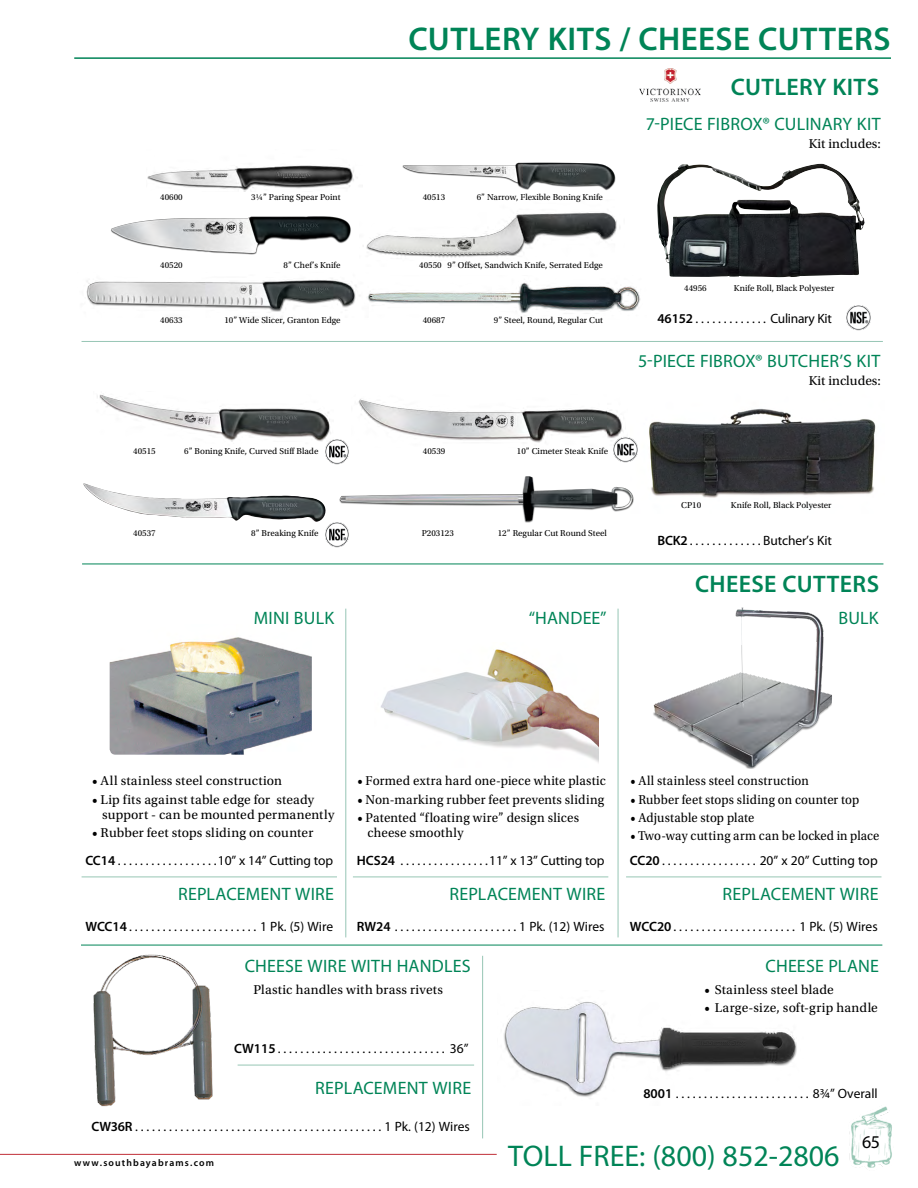
<style>
.page{position:relative;width:918px;height:1188px;background:#fff}
.page>*{position:absolute;margin:0;border:0;box-sizing:border-box;transform-origin:0 0}
.t1{font:600 33px "Myriad Pro";letter-spacing:.015em;color:#008457}
.t2{font:30px "Myriad Pro";color:#008457}
.t3{font:600 24px "Myriad Pro";letter-spacing:.015em;color:#008457}
.t4{font:18px "Myriad Pro";letter-spacing:.01em;color:#008457}
.t5{font:18px "Myriad Pro";color:#000}
.t6{font:13.5px "Myriad Pro";color:#000}
.t7{font:13.5px/15px "Utopia Std";letter-spacing:.01em;color:#000}
.t8{font:13.5px "Utopia Std";letter-spacing:.01em;color:#000;scale:.94 1}
.t9{font:13.5px "Myriad Pro";letter-spacing:-.02em;color:#000}
.t10{font:600 9.75px "Myriad Pro";letter-spacing:.115em;color:#000}
.t11{font:9px "Utopia Std";color:#000}
.s1{font-weight:600}
</style>
<div class="page">
<hr style="left:74px;top:57px;width:817px;height:2px;background:#008457">
<div style="left:27px;top:119px;width:34px;height:34px;border:1px solid #fff;border-radius:50%"></div>
<div style="left:27px;top:1037px;width:34px;height:34px;border:1px solid #fff;border-radius:50%"></div>
<div style="left:27px;top:578px;width:34px;height:34px;border:1px solid #fff;border-radius:50%"></div>
<img style="left:849px;top:1106px;width:43px;height:62px">
<hr style="left:0;top:1154px;width:497px;height:1px;background:#c02f38">
<img style="left:847px;top:306px;width:24px;height:25px">
<img style="left:381px;top:649px;width:217px;height:113px">
<img style="left:653px;top:607px;width:179px;height:162px">
<hr style="left:81px;top:945px;width:801px;height:1px;background:#008457">
<hr style="left:82px;top:877px;width:255px;height:1px;background:#97c6b5">
<hr style="left:353px;top:877px;width:255px;height:1px;background:#97c6b5">
<hr style="left:238px;top:1065px;width:236px;height:1px;background:#97c6b5">
<hr style="left:626px;top:877px;width:255px;height:1px;background:#97c6b5">
<img style="left:110px;top:637px;width:202px;height:118px">
<hr style="left:346px;top:609px;width:1px;height:328px;background:#97c6b5">
<hr style="left:618px;top:609px;width:1px;height:328px;background:#97c6b5">
<hr style="left:482px;top:956px;width:1px;height:182px;background:#97c6b5">
<img style="left:93px;top:954px;width:120px;height:153px">
<hr style="left:82px;top:564px;width:801px;height:1px;background:#008457">
<img style="left:639px;top:68px;width:61px;height:34px">
<hr style="left:82px;top:341px;width:801px;height:1px;background:#97c6b5">
<img style="left:402px;top:162px;width:214px;height:29px">
<img style="left:111px;top:216px;width:240px;height:39px">
<img style="left:86px;top:280px;width:270px;height:32px">
<img style="left:366px;top:212px;width:254px;height:46px">
<img style="left:368px;top:282px;width:272px;height:31px">
<img style="left:147px;top:165px;width:207px;height:27px">
<img style="left:649px;top:408px;width:227px;height:90px">
<img style="left:337px;top:476px;width:297px;height:47px">
<img style="left:657px;top:164px;width:208px;height:113px">
<img style="left:97px;top:394px;width:234px;height:48px">
<img style="left:325px;top:440px;width:24px;height:24px">
<img style="left:358px;top:399px;width:265px;height:44px">
<img style="left:613px;top:437px;width:25px;height:25px">
<img style="left:83px;top:483px;width:243px;height:39px">
<img style="left:325px;top:523px;width:24px;height:25px">
<img style="left:504px;top:1002px;width:293px;height:95px">
<p class="t1" style="left:408px;top:18px;width:484px">CUTLERY KITS / CHEESE CUTTERS</p>
<h1 class="t3" style="left:731px;top:72px;width:150px">CUTLERY KITS</h1>
<h2 class="t4" style="left:646px;top:113px;width:236px">7-PIECE FIBROX® CULINARY KIT</h2>
<p class="t11" style="left:160px;top:192px;width:24px">40600</p>
<p class="t11" style="left:251px;top:192px;width:91px">31/4” Paring Spear Point</p>
<p class="t11" style="left:423px;top:192px;width:24px">40513</p>
<p class="t11" style="left:477px;top:192px;width:128px">6” Narrow, Flexible Boning Knife</p>
<p class="t11" style="left:160px;top:261px;width:24px">40520</p>
<p class="t11" style="left:284px;top:261px;width:59px">8” Chef’s Knife</p>
<p class="t11" style="left:419px;top:261px;width:185px">40550 9” Offset, Sandwich Knife, Serrated Edge</p>
<p class="t11" style="left:160px;top:316px;width:24px">40633</p>
<p class="t11" style="left:224px;top:316px;width:118px">10” Wide Slicer, Granton Edge</p>
<p class="t11" style="left:423px;top:316px;width:24px">40687</p>
<p class="t11" style="left:494px;top:316px;width:111px">9” Steel, Round, Regular Cut</p>
<p class="t11" style="left:133px;top:446px;width:24px">40515</p>
<p class="t11" style="left:184px;top:446px;width:136px">6” Boning Knife, Curved Stiff Blade</p>
<p class="t11" style="left:423px;top:446px;width:24px">40539</p>
<p class="t11" style="left:517px;top:446px;width:93px">10” Cimeter Steak Knife</p>
<p class="t11" style="left:133px;top:528px;width:24px">40537</p>
<p class="t11" style="left:251px;top:528px;width:69px">8” Breaking Knife</p>
<p class="t11" style="left:422px;top:528px;width:34px">P203123</p>
<p class="t11" style="left:498px;top:528px;width:111px">12” Regular Cut Round Steel</p>
<p class="t7" style="left:809px;top:136px;width:74px">Kit includes:</p>
<p class="t11" style="left:684px;top:283px;width:24px">44956</p>
<p class="t11" style="left:734px;top:283px;width:102px">Knife Roll, Black Polyester</p>
<p class="t9" style="left:657px;top:310px;width:176px"><span class="s1">46152</span> . . . . . . . . . . . . . Culinary Kit</p>
<h2 class="t4" style="left:638px;top:350px;width:244px">5-PIECE FIBROX® BUTCHER’S KIT</h2>
<p class="t7" style="left:809px;top:373px;width:74px">Kit includes:</p>
<p class="t11" style="left:681px;top:500px;width:22px">CP10</p>
<p class="t11" style="left:731px;top:500px;width:102px">Knife Roll, Black Polyester</p>
<p class="t6" style="left:657px;top:532px;width:176px"><span class="s1">BCK2</span> . . . . . . . . . . . . . Butcher’s Kit</p>
<h1 class="t3" style="left:695px;top:568px;width:185px">CHEESE CUTTERS</h1>
<h2 class="t4" style="left:254px;top:607px;width:82px">MINI BULK</h2>
<h2 class="t4" style="left:529px;top:607px;width:79px">“HANDEE”</h2>
<h2 class="t4" style="left:839px;top:607px;width:42px">BULK</h2>
<p class="t7" style="left:92px;top:774px;width:191px">• All stainless steel construction</p>
<p class="t7" style="left:102px;top:792px;width:234px;text-indent:-10px">• Lip fits against table edge for steady support - can be mounted permanently</p>
<p class="t7" style="left:92px;top:825px;width:223px">• Rubber feet stops sliding on counter</p>
<p class="t7" style="left:357px;top:774px;width:250px">• Formed extra hard one-piece white plastic</p>
<p class="t7" style="left:357px;top:792px;width:248px">• Non-marking rubber feet prevents sliding</p>
<p class="t7" style="left:367px;top:810px;width:213px;text-indent:-10px">• Patented “floating wire” design slices cheese smoothly</p>
<p class="t8" style="left:630px;top:774px;width:191px">• All stainless steel construction</p>
<p class="t8" style="left:630px;top:792px;width:245px">• Rubber feet stops sliding on counter top</p>
<p class="t8" style="left:630px;top:810px;width:134px">• Adjustable stop plate</p>
<p class="t8" style="left:630px;top:829px;width:266px">• Two-way cutting arm can be locked in place</p>
<p class="t6" style="left:85px;top:853px;width:249px"><span class="s1">CC14</span> . . . . . . . . . . . . . . . . . 10” x 14” Cutting top</p>
<p class="t6" style="left:357px;top:853px;width:249px"><span class="s1">HCS24</span> . . . . . . . . . . . . . . . 11” x 13” Cutting top</p>
<p class="t6" style="left:630px;top:853px;width:249px"><span class="s1">CC20</span> . . . . . . . . . . . . . . . . . 20” x 20” Cutting top</p>
<h3 class="t4" style="left:178px;top:883px;width:158px">REPLACEMENT WIRE</h3>
<p class="t6" style="left:85px;top:918px;width:249px"><span class="s1">WCC14</span> . . . . . . . . . . . . . . . . . . . . . . . 1 Pk. (5) Wire</p>
<h3 class="t4" style="left:449px;top:883px;width:158px">REPLACEMENT WIRE</h3>
<h3 class="t4" style="left:723px;top:883px;width:158px">REPLACEMENT WIRE</h3>
<p class="t6" style="left:357px;top:918px;width:249px"><span class="s1">RW24</span> . . . . . . . . . . . . . . . . . . . . . . 1 Pk. (12) Wires</p>
<p class="t6" style="left:630px;top:918px;width:249px"><span class="s1">WCC20</span> . . . . . . . . . . . . . . . . . . . . . . 1 Pk. (5) Wires</p>
<h2 class="t4" style="left:245px;top:954px;width:228px">CHEESE WIRE WITH HANDLES</h2>
<h2 class="t4" style="left:766px;top:954px;width:115px">CHEESE PLANE</h2>
<p class="t7" style="left:254px;top:982px;width:191px">Plastic handles with brass rivets</p>
<p class="t7" style="left:705px;top:982px;width:131px">• Stainless steel blade</p>
<p class="t7" style="left:705px;top:1001px;width:175px">• Large-size, soft-grip handle</p>
<p class="t6" style="left:234px;top:1040px;width:236px"><span class="s1">CW115</span> . . . . . . . . . . . . . . . . . . . . . . . . . . . . . 36”</p>
<h3 class="t4" style="left:315px;top:1077px;width:158px">REPLACEMENT WIRE</h3>
<p class="t6" style="left:92px;top:1118px;width:380px"><span class="s1">CW36R</span> . . . . . . . . . . . . . . . . . . . . . . . . . . . . . . . . . . . . . . . . . . . . 1 Pk. (12) Wires</p>
<p class="t10" style="left:74px;top:1156px;width:141px">www.southbayabrams.com</p>
<p class="t6" style="left:643px;top:1085px;width:236px"><span class="s1">8001</span> . . . . . . . . . . . . . . . . . . . . . . . 83/4” Overall</p>
<h2 class="t2" style="left:508px;top:1137px;width:333px">TOLL FREE: (800) 852-2806</h2>
<h3 class="t5" style="left:862px;top:1131px;width:20px">65</h3>
</div>
